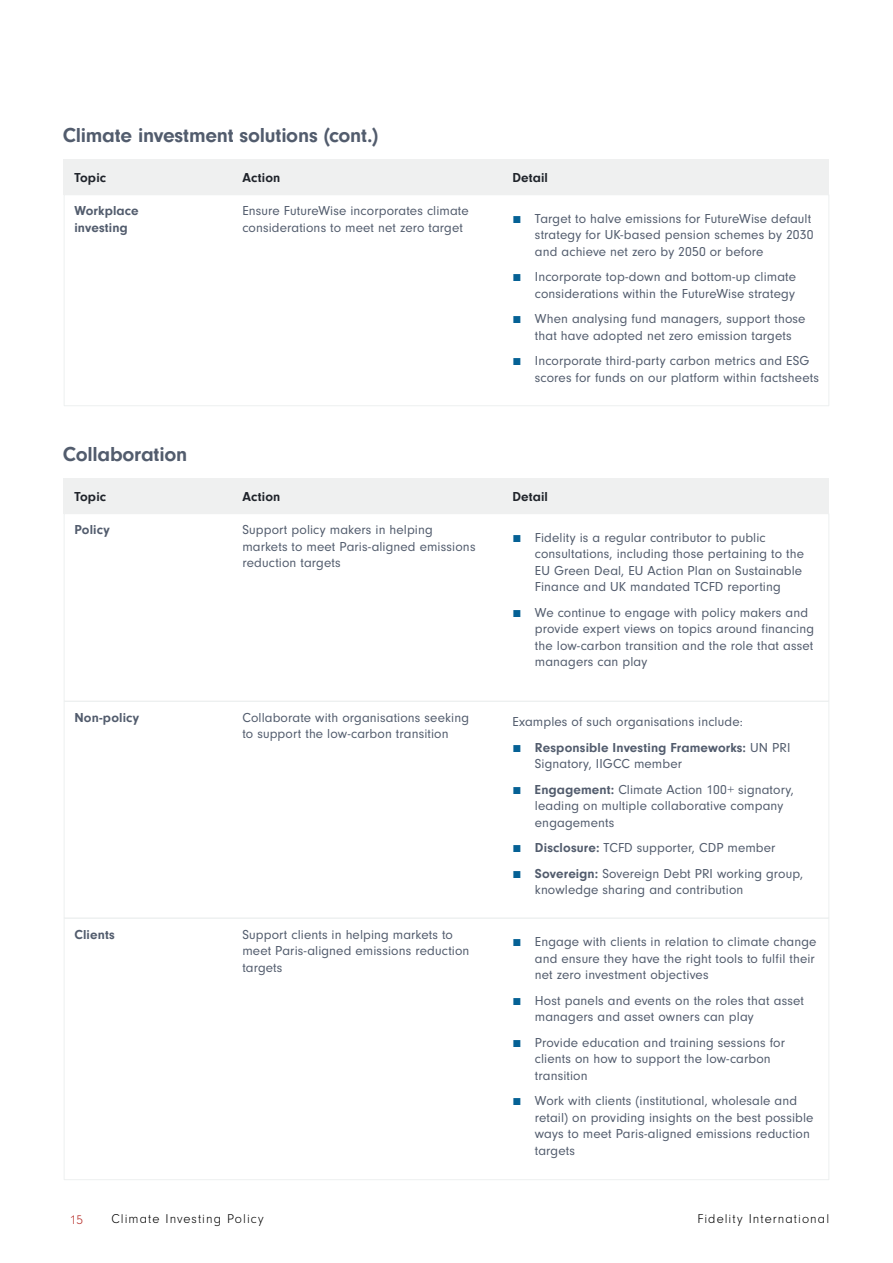
<style>
.page{position:relative;width:893px;height:1263px;background:#fff}
.page>*{position:absolute;margin:0;border:0;box-sizing:border-box;transform-origin:0 0}
.t1{font:700 21px "Neuzeit Gro";letter-spacing:-.01em;color:#525c6d}
.t2{font:13.5px/16.5px "Neuzeit Gro";letter-spacing:.01em;color:#525c6d}
.t3{font:700 13.5px/16.5px "Neuzeit Gro";letter-spacing:.01em;color:#525c6d}
.t4{font:700 13.5px "Neuzeit Gro";letter-spacing:.01em;color:#20242b}
.t5{font:300 13.2px "Neuzeit Gro";letter-spacing:.08em;color:#000}
.t6{font:300 13.2px "Neuzeit Gro";color:#b72f2a}
.s1{font-family:"Arial";font-size:15px;color:#056195}
.s2{font-family:"Arial";font-weight:400;font-size:15px;color:#056195}
.s3{font-weight:400}
.s4{font-weight:700}
</style>
<div class="page">
<div style="left:64px;top:194px;width:765px;height:212px;border:1px solid #edf0f0"></div>
<div style="left:64px;top:159px;width:765px;height:35px;background:#eff0f0"></div>
<div style="left:64px;top:513px;width:765px;height:189px;border:1px solid #edf0f0"></div>
<div style="left:64px;top:701px;width:765px;height:217px;border:1px solid #edf0f0"></div>
<div style="left:64px;top:918px;width:765px;height:262px;border:1px solid #edf0f0"></div>
<div style="left:64px;top:478px;width:765px;height:35px;background:#eff0f0"></div>
<h1 class="t1" style="left:63px;top:123px;width:317px">Climate investment solutions (cont.)</h1>
<p class="t4" style="left:74px;top:170px;width:33px">Topic</p>
<p class="t4" style="left:242px;top:170px;width:39px">Action</p>
<p class="t4" style="left:512px;top:170px;width:37px">Detail</p>
<p class="t3" style="left:74px;top:203px;width:66px">Workplace investing</p>
<p class="t2" style="left:242px;top:203px;width:228px">Ensure FutureWise incorporates climate considerations to meet net zero target</p>
<p class="t2" style="left:535px;top:210px;width:280px;text-indent:-22px"><span class="s1">■</span> Target to halve emissions for FutureWise default strategy for UK-based pension schemes by 2030 and achieve net zero by 2050 or before</p>
<p class="t2" style="left:512px;top:269px;width:285px;text-align:right"><span class="s1">■</span> Incorporate top-down and bottom-up climate considerations within the FutureWise strategy</p>
<p class="t2" style="left:535px;top:311px;width:272px;text-indent:-22px"><span class="s1">■</span> When analysing fund managers, support those that have adopted net zero emission targets</p>
<p class="t2" style="left:535px;top:353px;width:286px;text-indent:-22px"><span class="s1">■</span> Incorporate third-party carbon metrics and ESG scores for funds on our platform within factsheets</p>
<h1 class="t1" style="left:63px;top:442px;width:126px">Collaboration</h1>
<p class="t4" style="left:74px;top:489px;width:33px">Topic</p>
<p class="t4" style="left:242px;top:489px;width:39px">Action</p>
<p class="t4" style="left:512px;top:489px;width:37px">Detail</p>
<p class="t3" style="left:74px;top:522px;width:37px">Policy</p>
<p class="t2" style="left:242px;top:522px;width:235px">Support policy makers in helping markets to meet Paris-aligned emissions reduction targets</p>
<p class="t2" style="left:535px;top:529px;width:271px;text-indent:-22px"><span class="s1">■</span> Fidelity is a regular contributor to public consultations, including those pertaining to the EU Green Deal, EU Action Plan on Sustainable Finance and UK mandated TCFD reporting</p>
<p class="t2" style="left:535px;top:604px;width:281px;text-indent:-22px"><span class="s1">■</span> We continue to engage with policy makers and provide expert views on topics around financing the low-carbon transition and the role that asset managers can play</p>
<p class="t3" style="left:74px;top:709px;width:66px">Non-policy</p>
<p class="t3" style="left:74px;top:926px;width:42px">Clients</p>
<p class="t2" style="left:242px;top:709px;width:228px">Collaborate with organisations seeking to support the low-carbon transition</p>
<p class="t2" style="left:242px;top:926px;width:229px">Support clients in helping markets to meet Paris-aligned emissions reduction targets</p>
<p class="t2" style="left:512px;top:714px;width:232px">Examples of such organisations include:</p>
<p class="t3" style="left:535px;top:739px;width:257px;text-indent:-22px"><span class="s2">■</span> Responsible Investing Frameworks: <span class="s3">UN PRI<br>Signatory, IIGCC member</span></p>
<p class="t2" style="left:535px;top:781px;width:261px;text-indent:-22px"><span class="s1">■</span> <span class="s4">Engagement:</span> Climate Action 100+ signatory, leading on multiple collaborative company engagements</p>
<p class="t2" style="left:512px;top:840px;width:265px"><span class="s1">■</span> <span class="s4">Disclosure:</span> TCFD supporter, CDP member</p>
<p class="t2" style="left:535px;top:865px;width:270px;text-indent:-22px"><span class="s1">■</span> <span class="s4">Sovereign:</span> Sovereign Debt PRI working group, knowledge sharing and contribution</p>
<p class="t2" style="left:535px;top:934px;width:283px;text-indent:-22px"><span class="s1">■</span> Engage with clients in relation to climate change and ensure they have the right tools to fulfil their net zero investment objectives</p>
<p class="t2" style="left:535px;top:992px;width:271px;text-indent:-22px"><span class="s1">■</span> Host panels and events on the roles that asset managers and asset owners can play</p>
<p class="t2" style="left:535px;top:1034px;width:252px;text-indent:-22px"><span class="s1">■</span> Provide education and training sessions for clients on how to support the low-carbon transition</p>
<p class="t2" style="left:535px;top:1093px;width:280px;text-indent:-22px"><span class="s1">■</span> Work with clients (institutional, wholesale and retail) on providing insights on the best possible ways to meet Paris-aligned emissions reduction targets</p>
<p class="t6" style="left:70px;top:1213px;width:15px">15</p>
<p class="t5" style="left:111px;top:1212px;width:154px">Climate Investing Policy</p>
<p class="t5" style="left:697px;top:1212px;width:133px">Fidelity International</p>
</div>
